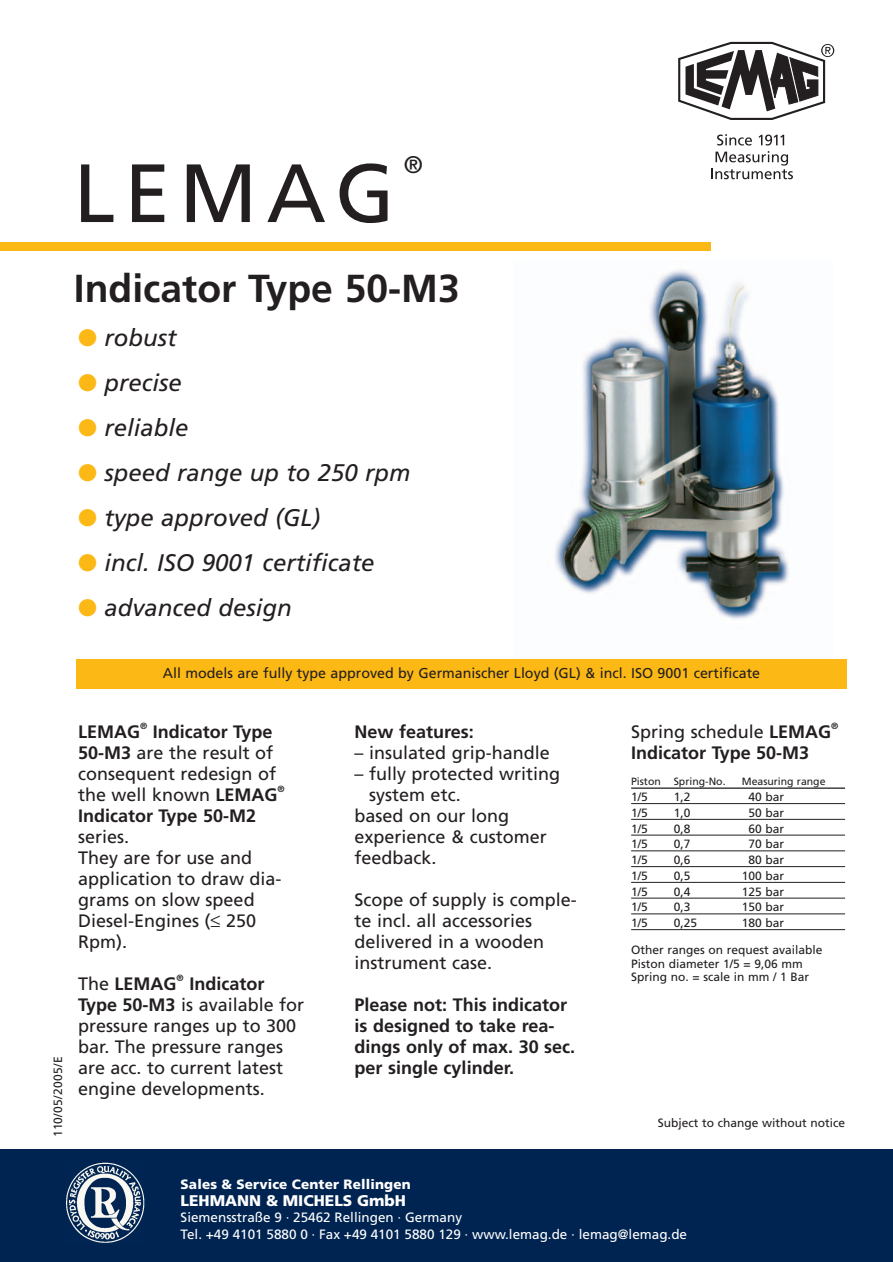
<style>
.page{position:relative;width:893px;height:1262px;background:#fff}
.page>*{position:absolute;margin:0;border:0;box-sizing:border-box;transform-origin:0 0}
.t1{font:82.5px "Frutiger";letter-spacing:.11em;color:#231f20}
.t2{font:700 39px "Frutiger";color:#231f20}
.t3{font:italic 24px "Frutiger";color:#231f20}
.t4{font:24px "Frutiger";color:#231f20}
.t5{font:18px/21px "Frutiger";color:#231f20}
.t6{font:700 18px/21px "Frutiger";color:#231f20}
.t7{font:900 15.45px "Frutiger";color:#fff}
.t8{font:14.25px "Frutiger";color:#231f20}
.t9{font:13.5px/16.5px "Frutiger";color:#fff}
.t10{font:900 13.5px "Frutiger";letter-spacing:.01em;color:#fff}
.t11{font:12px/13.5px "Frutiger";color:#231f20}
.t12{font:10.5px "Frutiger";color:#231f20}
.t13{font:700 9px "Frutiger";color:#231f20}
.s1{color:#fcb814}
.s2{font-weight:700}
.s3{font-weight:400}
.s4{color:#fff}
</style>
<div class="page">
<img style="left:554px;top:269px;width:235px;height:350px">
<div style="left:0;top:242px;width:710px;height:9px;background:#fcb814"></div>
<div style="left:77px;top:659px;width:769px;height:30px;background:#fcb814"></div>
<hr style="left:631px;top:787px;width:214px;height:1px;background:#231f20">
<hr style="left:631px;top:803px;width:214px;height:1px;background:#231f20">
<hr style="left:631px;top:819px;width:214px;height:1px;background:#231f20">
<hr style="left:631px;top:834px;width:214px;height:1px;background:#231f20">
<hr style="left:631px;top:850px;width:214px;height:1px;background:#231f20">
<hr style="left:631px;top:866px;width:214px;height:1px;background:#231f20">
<hr style="left:631px;top:882px;width:214px;height:1px;background:#231f20">
<hr style="left:631px;top:897px;width:214px;height:1px;background:#231f20">
<hr style="left:631px;top:913px;width:214px;height:1px;background:#231f20">
<hr style="left:631px;top:929px;width:214px;height:1px;background:#231f20">
<svg style="left:678px;top:42px;width:156px;height:78px"></svg>
<svg style="left:711px;top:151px;width:82px;height:28px"></svg>
<svg style="left:717px;top:134px;width:35px;height:11px"></svg>
<svg style="left:758px;top:135px;width:26px;height:10px"></svg>
<div style="left:0;top:1149px;width:892px;height:113px;background:#002451"></div>
<img style="left:66px;top:1162px;width:79px;height:81px">
<h1 class="t1" style="left:74px;top:160px;width:322px">LEMAG</h1>
<h3 class="t4" style="left:404px;top:154px;width:21px">®</h3>
<h2 class="t2" style="left:74px;top:272px;width:387px">Indicator Type 50-M3</h2>
<h3 class="t3" style="left:78px;top:328px;width:100px"><span class="s1">●</span> robust</h3>
<h3 class="t3" style="left:78px;top:373px;width:105px"><span class="s1">●</span> precise</h3>
<h3 class="t3" style="left:78px;top:418px;width:112px"><span class="s1">●</span> reliable</h3>
<h3 class="t3" style="left:78px;top:463px;width:334px"><span class="s1">●</span> speed range up to 250 rpm</h3>
<h3 class="t3" style="left:78px;top:508px;width:244px"><span class="s1">●</span> type approved (GL)</h3>
<h3 class="t3" style="left:78px;top:553px;width:298px"><span class="s1">●</span> incl. ISO 9001 certificate</h3>
<h3 class="t3" style="left:78px;top:598px;width:215px"><span class="s1">●</span> advanced design</h3>
<p class="t8" style="left:163px;top:667px;width:598px">All models are fully type approved by Germanischer Lloyd (GL) &amp; incl. ISO 9001 certificate</p>
<p class="t11" style="left:52px;top:1137px;width:83px;rotate:-90deg">110/05/2005/E</p>
<p class="t6" style="left:78px;top:722px;width:63px">LEMAG</p>
<p class="t13" style="left:140px;top:722px;width:9px">®</p>
<p class="t5" style="left:78px;top:722px;width:201px;text-indent:75px"><span class="s2">Indicator Type<br>50-M3</span> are the result of consequent redesign of the well known <span class="s2">LEMAG</span></p>
<p class="t13" style="left:278px;top:785px;width:9px">®</p>
<p class="t6" style="left:78px;top:806px;width:180px">Indicator Type 50-M2</p>
<p class="t5" style="left:78px;top:827px;width:205px">series.<br>They are for use and application to draw dia&shy;grams on slow speed<br>Diesel-Engines (≤ 250<br>Rpm).</p>
<p class="t6" style="left:78px;top:974px;width:100px"><span class="s3">The</span> LEMAG</p>
<p class="t13" style="left:177px;top:974px;width:9px">®</p>
<p class="t5" style="left:78px;top:974px;width:228px;text-indent:111px"><span class="s2">Indicator<br>Type 50-M3</span> is available for pressure ranges up to 300 bar. The pressure ranges are acc. to current latest engine developments.</p>
<p class="t6" style="left:354px;top:722px;width:121px">New features:</p>
<p class="t5" style="left:354px;top:743px;width:196px">– insulated grip-handle</p>
<p class="t5" style="left:354px;top:764px;width:207px">– fully protected writing</p>
<p class="t5" style="left:354px;top:785px;width:193px"><span class="s4">–</span> system etc.<br>based on our long experience &amp; customer feedback.</p>
<p class="t5" style="left:354px;top:890px;width:223px">Scope of supply is comple&shy;te incl. all accessories delivered in a wooden instrument case.</p>
<p class="t6" style="left:354px;top:995px;width:222px">Please not: This indicator is designed to take rea&shy;dings only of max. 30 sec. per single cylinder.</p>
<p class="t5" style="left:631px;top:722px;width:201px">Spring schedule <span class="s2">LEMAG</span></p>
<p class="t13" style="left:831px;top:722px;width:9px">®</p>
<p class="t6" style="left:631px;top:743px;width:179px">Indicator Type 50-M3</p>
<p class="t12" style="left:631px;top:777px;width:96px">Piston Spring-No.</p>
<p class="t12" style="left:741px;top:777px;width:85px">Measuring range</p>
<p class="t11" style="left:631px;top:791px;width:18px">1/5</p>
<p class="t11" style="left:673px;top:791px;width:18px">1,2</p>
<p class="t11" style="left:748px;top:791px;width:37px">40 bar</p>
<p class="t11" style="left:631px;top:807px;width:18px">1/5</p>
<p class="t11" style="left:673px;top:807px;width:18px">1,0</p>
<p class="t11" style="left:748px;top:807px;width:37px">50 bar</p>
<p class="t11" style="left:631px;top:822px;width:18px">1/5</p>
<p class="t11" style="left:673px;top:822px;width:18px">0,8</p>
<p class="t11" style="left:748px;top:822px;width:37px">60 bar</p>
<p class="t11" style="left:631px;top:838px;width:18px">1/5</p>
<p class="t11" style="left:673px;top:838px;width:18px">0,7</p>
<p class="t11" style="left:748px;top:838px;width:37px">70 bar</p>
<p class="t11" style="left:631px;top:854px;width:18px">1/5</p>
<p class="t11" style="left:673px;top:854px;width:18px">0,6</p>
<p class="t11" style="left:748px;top:854px;width:37px">80 bar</p>
<p class="t11" style="left:631px;top:870px;width:18px">1/5</p>
<p class="t11" style="left:673px;top:870px;width:18px">0,5</p>
<p class="t11" style="left:741px;top:870px;width:44px">100 bar</p>
<p class="t11" style="left:631px;top:885px;width:18px">1/5</p>
<p class="t11" style="left:673px;top:885px;width:18px">0,4</p>
<p class="t11" style="left:741px;top:885px;width:44px">125 bar</p>
<p class="t11" style="left:631px;top:901px;width:18px">1/5</p>
<p class="t11" style="left:673px;top:901px;width:18px">0,3</p>
<p class="t11" style="left:741px;top:901px;width:44px">150 bar</p>
<p class="t11" style="left:631px;top:917px;width:18px">1/5</p>
<p class="t11" style="left:673px;top:917px;width:25px">0,25</p>
<p class="t11" style="left:741px;top:917px;width:44px">180 bar</p>
<p class="t11" style="left:631px;top:944px;width:193px">Other ranges on request available<br>Piston diameter 1/5 = 9,06 mm<br>Spring no. = scale in mm / 1 Bar</p>
<p class="t11" style="left:657px;top:1117px;width:189px">Subject to change without notice</p>
<p class="t10" style="left:181px;top:1179px;width:232px">Sales &amp; Service Center Rellingen</p>
<p class="t7" style="left:181px;top:1194px;width:227px">LEHMANN &amp; MICHELS GmbH</p>
<p class="t9" style="left:181px;top:1210px;width:508px">Siemensstraße 9 · 25462 Rellingen · Germany<br>Tel. +49 4101 5880 0 · Fax +49 4101 5880 129 · www.lemag.de · lemag@lemag.de</p>
</div>
